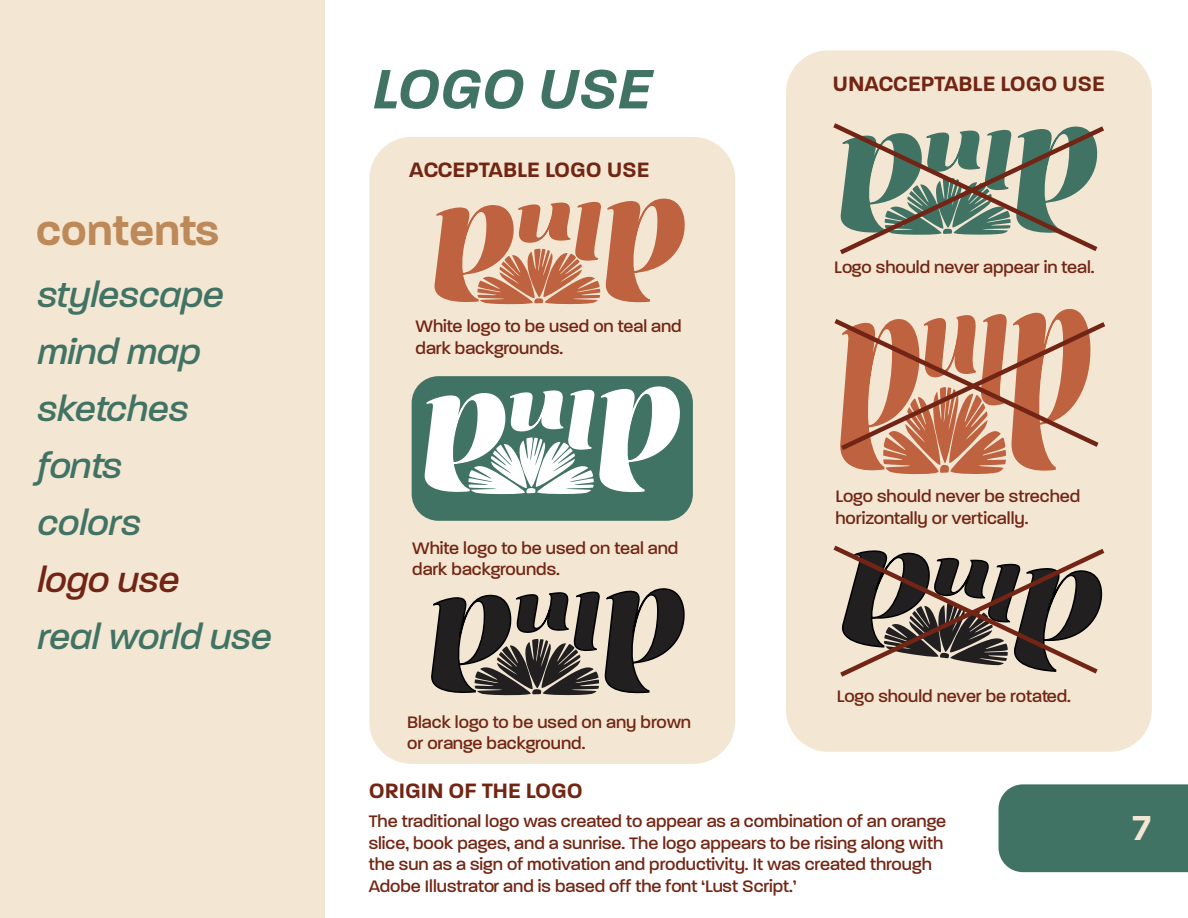
<style>
.page{position:relative;width:1188px;height:918px;background:#fff}
.page>*{position:absolute;margin:0;border:0;box-sizing:border-box;transform-origin:0 0}
.t1{font:italic 600 60px "Paralucent";color:#417364}
.t2{font:600 45px "Paralucent";color:#bd8959}
.t3{font:italic 500 37.5px/57px "Paralucent";color:#417364}
.t4{font:italic 500 37.5px "Paralucent";color:#722415}
.t5{font:600 37.5px "Paralucent";color:#f3e7d4}
.t6{font:600 22.5px "Paralucent";color:#722513}
.t7{font:500 18px/21.6px "Paralucent";color:#722513}
</style>
<div class="page">
<div style="left:0;top:0;width:324px;height:918px;background:#f3e7d4"></div>
<div style="left:786px;top:50px;width:366px;height:702px;background:#f3e7d4;border-radius:42px"></div>
<div style="left:369px;top:137px;width:366px;height:627px;background:#f3e7d4;border-radius:42px"></div>
<div style="left:412px;top:376px;width:281px;height:145px;background:#417364;border-radius:27px"></div>
<svg style="left:424px;top:376px;width:49px;height:116px"></svg>
<svg style="left:431px;top:597px;width:42px;height:96px"></svg>
<svg style="left:473px;top:376px;width:184px;height:320px"></svg>
<svg style="left:657px;top:376px;width:436px;height:497px"></svg>
<svg style="left:434px;top:198px;width:251px;height:107px"></svg>
<div style="left:999px;top:784px;width:189px;height:88px;background:#417364"></div>
<svg style="left:829px;top:308px;width:277px;height:167px"></svg>
<svg style="left:833px;top:123px;width:271px;height:132px"></svg>
<svg style="left:828px;top:542px;width:277px;height:139px"></svg>
<h2 class="t2" style="left:36px;top:204px;width:185px">contents</h2>
<h3 class="t3" style="left:37px;top:267px;width:188px">stylescape mind map sketches fonts colors</h3>
<h3 class="t4" style="left:37px;top:558px;width:143px">logo use</h3>
<h3 class="t3" style="left:37px;top:609px;width:236px">real world use</h3>
<h1 class="t1" style="left:372px;top:53px;width:280px">LOGO USE</h1>
<p class="t6" style="left:409px;top:157px;width:242px">ACCEPTABLE LOGO USE</p>
<p class="t7" style="left:416px;top:316px;width:268px">White logo to be used on teal and dark backgrounds.</p>
<p class="t6" style="left:833px;top:70px;width:273px">UNACCEPTABLE LOGO USE</p>
<p class="t7" style="left:834px;top:257px;width:262px">Logo should never appear in teal.</p>
<p class="t7" style="left:412px;top:537px;width:268px">White logo to be used on teal and dark backgrounds.</p>
<p class="t7" style="left:407px;top:711px;width:285px">Black logo to be used on any brown or orange background.</p>
<p class="t6" style="left:369px;top:777px;width:215px">ORIGIN OF THE LOGO</p>
<p class="t7" style="left:835px;top:486px;width:246px">Logo should never be streched horizontally or vertically.</p>
<p class="t7" style="left:837px;top:685px;width:236px">Logo should never be rotated.</p>
<p class="t7" style="left:369px;top:810px;width:579px">The traditional logo was created to appear as a combination of an orange slice, book pages, and a sunrise. The logo appears to be rising along with the sun as a sign of motivation and productivity. It was created through Adobe Illustrator and is based off the font ‘Lust Script.’</p>
<h3 class="t5" style="left:1132px;top:805px;width:19px">7</h3>
</div>
